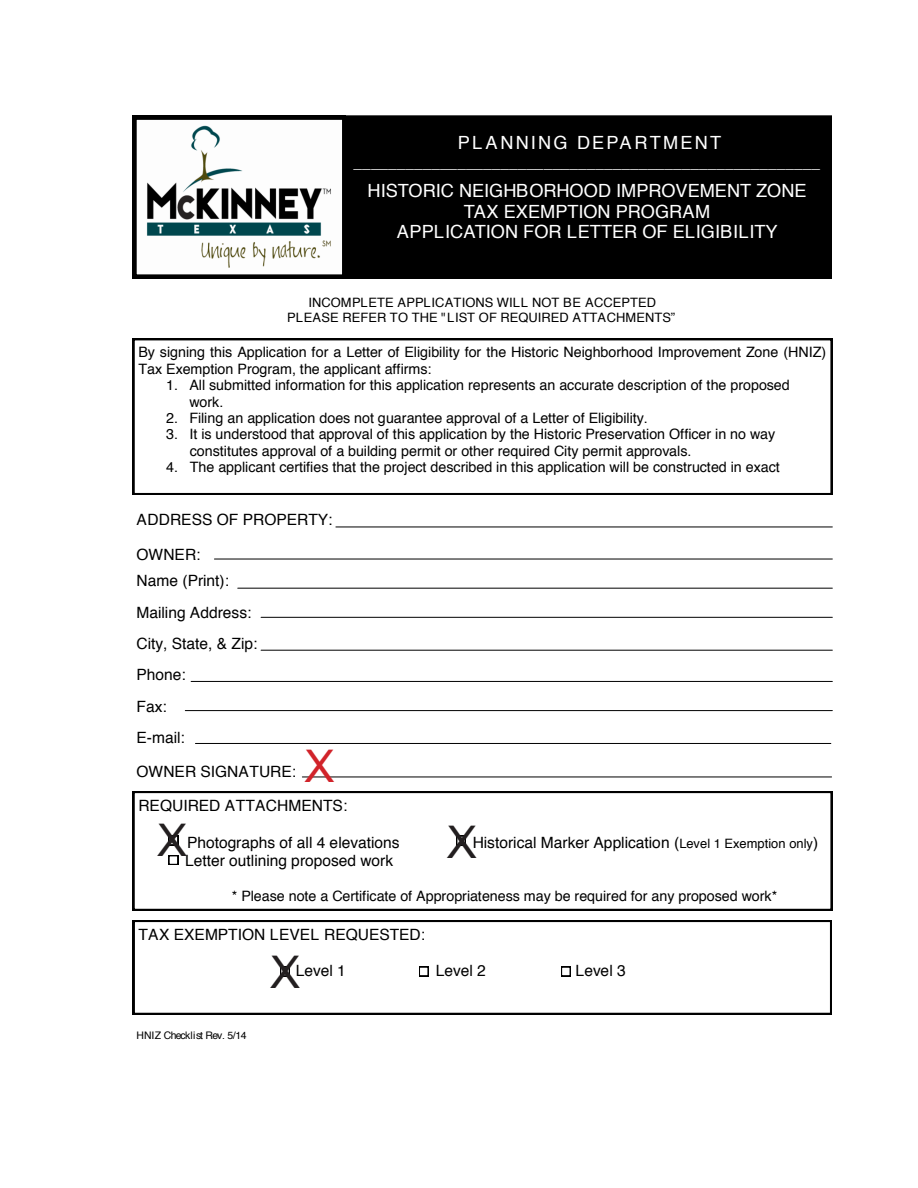
<style>
.page{position:relative;width:918px;height:1188px;background:#fff}
.page>*{position:absolute;margin:0;border:0;box-sizing:border-box;transform-origin:0 0}
.Body_Text{font:45px "Arial";color:#231f20}
.Body_Text-2{font:45px "Arial";color:#d1232a}
.t1{font:18.15px/20.9px "Helvetica";color:#fff;text-align:center}
.t2{font:18.15px "Helvetica";letter-spacing:.12em;color:#fff}
.t3{font:15.6px/31.3px "Helvetica";color:#000}
.t4{font:15.6px "Helvetica";color:#fff}
.t5{font:14.25px/16.5px "Helvetica";color:#000}
.t6{font:12.9px/15px "Helvetica";letter-spacing:.005em;color:#000;text-align:center}
.t7{font:10.35px "Helvetica";letter-spacing:-.05em;color:#000}
.s1{font-size:12.9px}
</style>
<div class="page">
<svg style="left:133px;top:338px;width:699px;height:157px"></svg>
<hr style="left:214px;top:559px;width:618px;height:1px;background:#000">
<div style="left:343px;top:116px;width:488px;height:162px;background:#000"></div>
<svg style="left:133px;top:116px;width:210px;height:162px"></svg>
<svg style="left:133px;top:791px;width:699px;height:120px"></svg>
<hr style="left:336px;top:526px;width:496px;height:1px;background:#000">
<hr style="left:238px;top:588px;width:594px;height:1px;background:#000">
<hr style="left:261px;top:617px;width:571px;height:1px;background:#000">
<hr style="left:261px;top:650px;width:571px;height:1px;background:#000">
<hr style="left:191px;top:681px;width:641px;height:1px;background:#000">
<hr style="left:185px;top:710px;width:647px;height:1px;background:#000">
<hr style="left:195px;top:743px;width:636px;height:1px;background:#000">
<svg style="left:133px;top:920px;width:699px;height:95px"></svg>
<hr style="left:302px;top:776px;width:530px;height:1px;background:#000">
<svg style="left:169px;top:855px;width:9px;height:10px"></svg>
<svg style="left:456px;top:836px;width:10px;height:9px"></svg>
<svg style="left:169px;top:836px;width:9px;height:9px"></svg>
<svg style="left:280px;top:967px;width:10px;height:9px"></svg>
<svg style="left:419px;top:967px;width:9px;height:9px"></svg>
<svg style="left:561px;top:967px;width:9px;height:9px"></svg>
<p class="t2" style="left:458px;top:129px;width:265px">PLANNING DEPARTMENT</p>
<p class="t4" style="left:354px;top:150px;width:468px">______________________________________________________</p>
<p class="t1" style="left:368px;top:180px;width:441px">HISTORIC NEIGHBORHOOD IMPROVEMENT ZONE<br>TAX EXEMPTION PROGRAM<br>APPLICATION FOR LETTER OF ELIGIBILITY</p>
<p class="t6" style="left:287px;top:295px;width:390px">INCOMPLETE APPLICATIONS WILL NOT BE ACCEPTED<br>PLEASE REFER TO THE "LIST OF REQUIRED ATTACHMENTS”</p>
<p class="t5" style="left:138px;top:344px;width:689px">By signing this Application for a Letter of Eligibility for the Historic Neighborhood Improvement Zone (HNIZ)<br>Tax Exemption Program, the applicant affirms:</p>
<p class="t5" style="left:189px;top:377px;width:602px;text-indent:-23px">1. All submitted information for this application represents an accurate description of the proposed work.</p>
<p class="t5" style="left:166px;top:410px;width:483px">2. Filing an application does not guarantee approval of a Letter of Eligibility.</p>
<p class="t5" style="left:190px;top:426px;width:587px;text-indent:-24px">3. It is understood that approval of this application by the Historic Preservation Officer in no way constitutes approval of a building permit or other required City permit approvals.</p>
<p class="t5" style="left:166px;top:459px;width:615px">4. The applicant certifies that the project described in this application will be constructed in exact</p>
<p class="t3" style="left:137px;top:504px;width:197px">ADDRESS OF PROPERTY:</p>
<p class="t3" style="left:137px;top:541px;width:94px;line-height:26.7px">OWNER:<br>Name (Print):</p>
<p class="t3" style="left:137px;top:597px;width:122px">Mailing Address:<br>City, State, &amp; Zip:<br>Phone:<br>Fax:<br>E-mail:</p>
<p class="t3" style="left:137px;top:757px;width:161px">OWNER SIGNATURE:</p>
<p class="Body_Text-2" style="left:305px;top:737px;width:32px">X</p>
<p class="t3" style="left:138px;top:791px;width:210px">REQUIRED ATTACHMENTS:</p>
<p class="t3" style="left:187px;top:827px;width:214px">Photographs of all 4 elevations</p>
<p class="t3" style="left:473px;top:827px;width:347px">Historical Marker Application (<span class="s1">Level 1 Exemption only</span>)</p>
<p class="t3" style="left:185px;top:845px;width:210px">Letter outlining proposed work</p>
<p class="t5" style="left:232px;top:888px;width:547px">* Please note a Certificate of Appropriateness may be required for any proposed work*</p>
<p class="Body_Text" style="left:157px;top:811px;width:32px">X</p>
<p class="Body_Text" style="left:447px;top:813px;width:32px">X</p>
<p class="t3" style="left:139px;top:920px;width:288px">TAX EXEMPTION LEVEL REQUESTED:</p>
<p class="Body_Text" style="left:270px;top:943px;width:32px">X</p>
<p class="t3" style="left:296px;top:955px;width:52px">Level 1</p>
<p class="t3" style="left:436px;top:955px;width:52px">Level 2</p>
<p class="t3" style="left:576px;top:955px;width:52px">Level 3</p>
<p class="t7" style="left:137px;top:1027px;width:111px">HNIZ Checklist Rev. 5/14</p>
</div>
